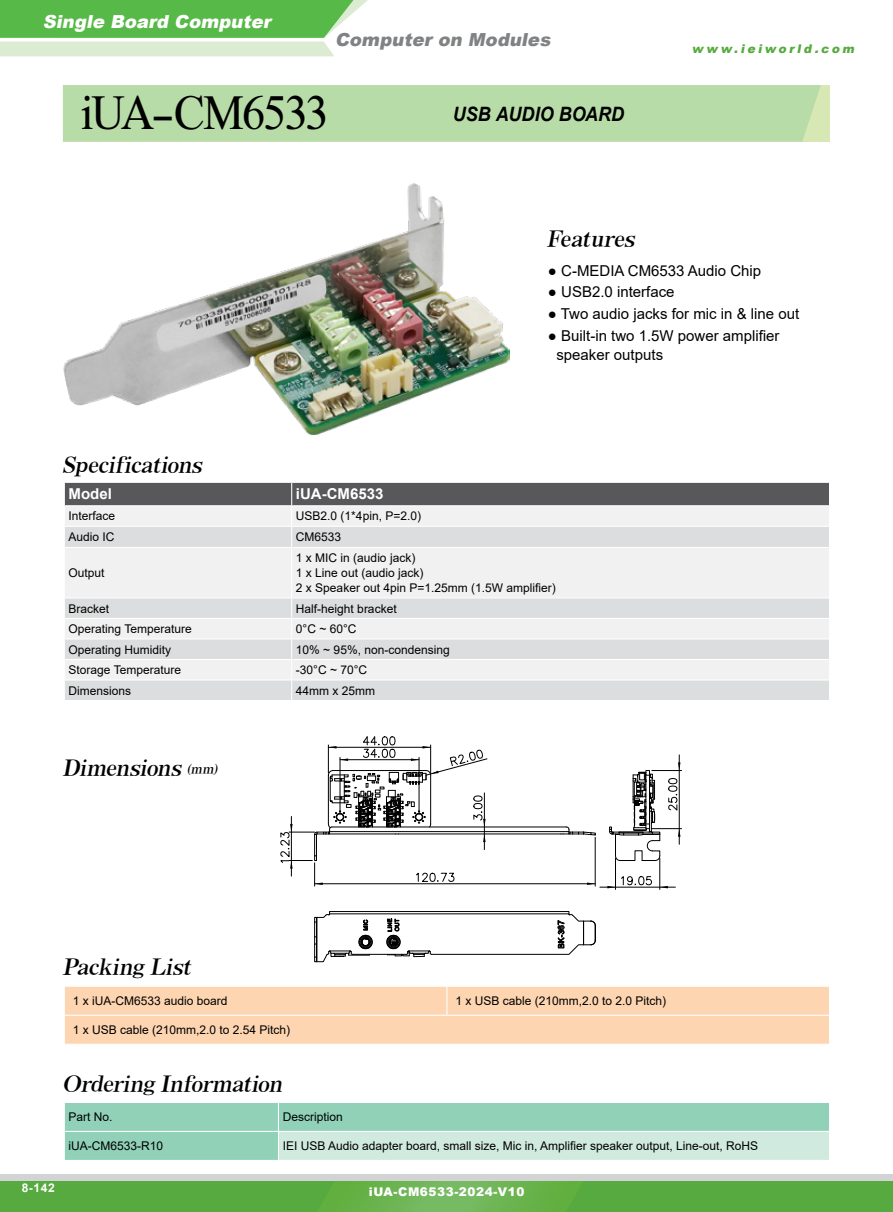
<style>
.page{position:relative;width:893px;height:1212px;background:#fff}
.page>*{position:absolute;margin:0;border:0;box-sizing:border-box;transform-origin:0 0}
.t1{font:800 42px "AR Roman 1";letter-spacing:-.05em;color:#000;scale:.95 1}
.t2{font:italic 21px "AR Roman 1 Heavy Euro";color:#000}
.t3{font:italic 700 19.8px "Arial";color:#000;scale:.91 1}
.t4{font:italic 900 18px "Arial";color:#fff}
.t5{font:italic 900 18px "Arial";color:#808284}
.t6{font:15px/19.5px "Arial";color:#000}
.t7{font:700 15px "Arial";color:#fff}
.t8{font:12px/15px "Arial";color:#000}
.t9{font:900 12px "Arial";letter-spacing:.05em;color:#fff}
.t10{font:italic 900 12px "Arial";color:#57aa3f}
.t11{font:700 12px "Arial";color:#fff}
.s1{font-size:12px}
</style>
<div class="page">
<svg style="left:0;top:0;width:368px;height:56px;background:#8dce81"></svg>
<div style="left:0;top:1174px;width:893px;height:38px;background:#d1d3d4"></div>
<div style="left:0;top:1181px;width:893px;height:31px;background:#57aa3f"></div>
<svg style="left:329px;top:1181px;width:242px;height:31px"></svg>
<div style="left:65px;top:987px;width:764px;height:57px;background:#fed5b1"></div>
<hr style="left:64px;top:1015px;width:383px;height:1px;background:#fff">
<hr style="left:447px;top:1015px;width:383px;height:1px;background:#fff">
<svg style="left:446px;top:987px;width:1px;height:28px"></svg>
<div style="left:63px;top:85px;width:758px;height:57px;background:#b8dca8"></div>
<div style="left:65px;top:1103px;width:764px;height:57px;background:#90d1b8"></div>
<div style="left:278px;top:1131px;width:551px;height:29px;background:#d1eadf"></div>
<svg style="left:64px;top:1103px;width:1px;height:57px"></svg>
<hr style="left:64px;top:1131px;width:214px;height:1px;background:#fff">
<svg style="left:278px;top:1103px;width:1px;height:57px"></svg>
<hr style="left:278px;top:1131px;width:552px;height:1px;background:#fff">
<svg style="left:65px;top:548px;width:764px;height:152px;fill:#f1f1f2"></svg>
<hr style="left:291px;top:548px;width:1px;height:49px;background:#fff">
<hr style="left:64px;top:597px;width:228px;height:1px;background:#fff">
<hr style="left:64px;top:618px;width:228px;height:1px;background:#fff">
<hr style="left:64px;top:638px;width:228px;height:1px;background:#fff">
<hr style="left:64px;top:659px;width:228px;height:1px;background:#fff">
<hr style="left:64px;top:679px;width:228px;height:1px;background:#fff">
<svg style="left:291px;top:598px;width:1px;height:102px"></svg>
<svg style="left:64px;top:482px;width:766px;height:65px"></svg>
<hr style="left:292px;top:505px;width:537px;height:1px;background:#fff">
<hr style="left:292px;top:526px;width:537px;height:1px;background:#fff">
<hr style="left:292px;top:597px;width:537px;height:1px;background:#fff">
<hr style="left:292px;top:618px;width:537px;height:1px;background:#fff">
<hr style="left:292px;top:638px;width:537px;height:1px;background:#fff">
<hr style="left:292px;top:659px;width:537px;height:1px;background:#fff">
<hr style="left:292px;top:679px;width:537px;height:1px;background:#fff">
<img style="left:64px;top:184px;width:446px;height:250px">
<svg style="left:281px;top:736px;width:315px;height:150px"></svg>
<svg style="left:590px;top:921px;width:6px;height:24px"></svg>
<div style="left:329px;top:911px;width:240px;height:3px;border:1px solid #000"></div>
<svg style="left:314px;top:913px;width:270px;height:49px"></svg>
<svg style="left:609px;top:770px;width:51px;height:91px"></svg>
<hr style="left:615px;top:858px;width:1px;height:31px;background:#000">
<hr style="left:659px;top:858px;width:1px;height:31px;background:#000">
<hr style="left:600px;top:887px;width:75px;height:1px;background:#000">
<svg style="left:621px;top:876px;width:31px;height:9px"></svg>
<hr style="left:652px;top:828px;width:30px;height:1px;background:#000">
<hr style="left:652px;top:770px;width:30px;height:1px;background:#000">
<hr style="left:679px;top:755px;width:1px;height:89px;background:#000">
<svg style="left:668px;top:778px;width:9px;height:33px"></svg>
<h3 class="t4" style="left:43px;top:9px;width:234px">Single Board Computer</h3>
<h3 class="t5" style="left:335px;top:26px;width:221px">Computer on Modules</h3>
<h1 class="t1" style="left:81px;top:94px;width:262px">iUA-CM6533</h1>
<h3 class="t3" style="left:453px;top:101px;width:190px">USB AUDIO BOARD</h3>
<p class="t10" style="left:692px;top:40px;width:167px">www.ieiworld.com</p>
<h2 class="t2" style="left:547px;top:227px;width:94px">Features</h2>
<p class="t6" style="left:548px;top:261px;width:215px">● C-MEDIA CM6533 Audio Chip</p>
<p class="t6" style="left:548px;top:282px;width:128px">● USB2.0 interface</p>
<p class="t6" style="left:548px;top:304px;width:253px">● Two audio jacks for mic in &amp; line out</p>
<p class="t6" style="left:556px;top:326px;width:225px;text-indent:-9px">● Built-in two 1.5W power amplifier speaker outputs</p>
<h2 class="t2" style="left:62px;top:454px;width:145px">Specifications</h2>
<p class="t7" style="left:69px;top:484px;width:45px">Model</p>
<p class="t7" style="left:296px;top:484px;width:89px">iUA-CM6533</p>
<p class="t8" style="left:69px;top:509px;width:48px">Interface</p>
<p class="t8" style="left:296px;top:509px;width:127px">USB2.0 (1*4pin, P=2.0)</p>
<p class="t8" style="left:69px;top:529px;width:48px">Audio IC</p>
<p class="t8" style="left:296px;top:529px;width:47px">CM6533</p>
<p class="t8" style="left:69px;top:565px;width:38px">Output</p>
<p class="t8" style="left:296px;top:550px;width:261px">1 x MIC in (audio jack)<br>1 x Line out (audio jack)<br>2 x Speaker out 4pin P=1.25mm (1.5W amplifier)</p>
<p class="t8" style="left:69px;top:601px;width:42px">Bracket</p>
<p class="t8" style="left:296px;top:601px;width:102px">Half-height bracket</p>
<p class="t8" style="left:69px;top:621px;width:125px">Operating Temperature</p>
<p class="t8" style="left:296px;top:621px;width:62px">0°C ~ 60°C</p>
<p class="t8" style="left:69px;top:642px;width:104px">Operating Humidity</p>
<p class="t8" style="left:296px;top:642px;width:155px">10% ~ 95%, non-condensing</p>
<p class="t8" style="left:69px;top:662px;width:114px">Storage Temperature</p>
<p class="t8" style="left:296px;top:662px;width:73px">-30°C ~ 70°C</p>
<p class="t8" style="left:69px;top:683px;width:64px">Dimensions</p>
<p class="t8" style="left:296px;top:683px;width:81px">44mm x 25mm</p>
<h2 class="t2" style="left:62px;top:757px;width:160px">Dimensions <span class="s1">(mm)</span></h2>
<h2 class="t2" style="left:62px;top:956px;width:135px">Packing List</h2>
<p class="t8" style="left:73px;top:993px;width:156px">1 x iUA-CM6533 audio board</p>
<p class="t8" style="left:455px;top:993px;width:212px">1 x USB cable (210mm,2.0 to 2.0 Pitch)</p>
<p class="t8" style="left:73px;top:1022px;width:219px">1 x USB cable (210mm,2.0 to 2.54 Pitch)</p>
<h2 class="t2" style="left:62px;top:1072px;width:226px">Ordering Information</h2>
<p class="t8" style="left:69px;top:1109px;width:46px">Part No.</p>
<p class="t8" style="left:283px;top:1109px;width:62px">Description</p>
<p class="t8" style="left:69px;top:1138px;width:96px">iUA-CM6533-R10</p>
<p class="t8" style="left:283px;top:1138px;width:477px">IEI USB Audio adapter board, small size, Mic in, Amplifier speaker output, Line-out, RoHS</p>
<p class="t11" style="left:22px;top:1180px;width:35px">8-142</p>
<p class="t9" style="left:369px;top:1183px;width:157px">iUA-CM6533-2024-V10</p>
</div>
